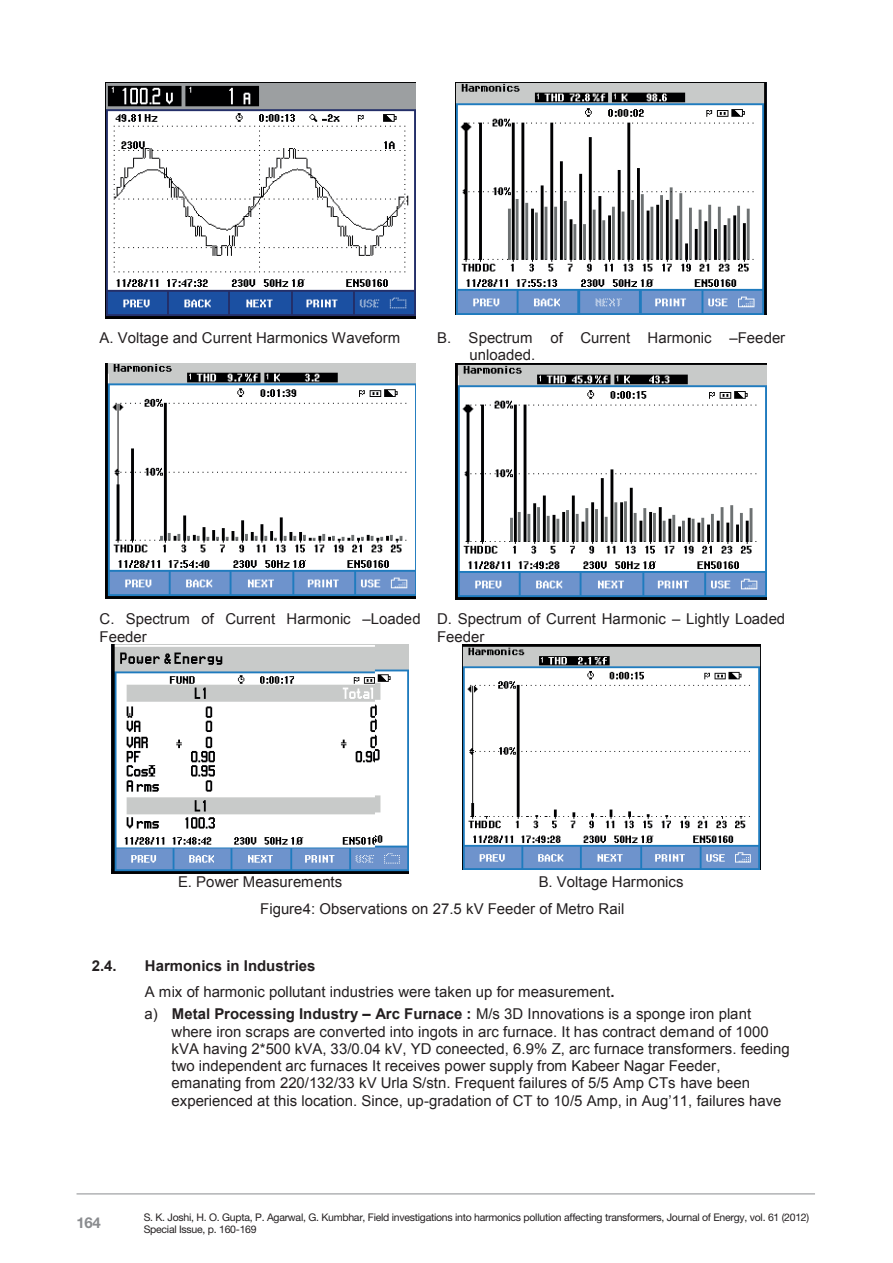
<style>
.page{position:relative;width:893px;height:1263px;background:#fff}
.page>*{position:absolute;margin:0;border:0;box-sizing:border-box;transform-origin:0 0}
.t1{font:15px/17.2px "Arial";color:#231f20}
.t2{font:700 15px "Arial";color:#231f20}
.t3{font:700 15px "MH Helvetica";color:#8a8c8f}
.t4{font:10.5px/12px "MH Helvetica";letter-spacing:-.025em;color:#231f20}
.s1{font-style:inherit}
.s2{font-weight:700}
</style>
<div class="page">
<hr style="left:77px;top:1193px;width:738px;height:1px;background:#8a8c8f">
<img style="left:463px;top:645px;width:297px;height:224px">
<img style="left:105px;top:364px;width:311px;height:234px">
<img style="left:112px;top:645px;width:297px;height:228px">
<img style="left:456px;top:364px;width:311px;height:236px">
<img style="left:456px;top:83px;width:311px;height:231px">
<img style="left:105px;top:83px;width:311px;height:236px">
<p class="t1" style="left:100px;top:329px;width:302px">A. Voltage and Current Harmonics Waveform</p>
<p class="t1" style="left:469px;top:329px;width:317px;text-indent:-32px">B. Spectrum of Current Harmonic <span class="s1">–</span>Feeder unloaded.</p>
<p class="t1" style="left:100px;top:611px;width:323px">C. Spectrum of Current Harmonic <span class="s1">–</span>Loaded<br>Feeder</p>
<p class="t1" style="left:437px;top:611px;width:350px">D. Spectrum of Current Harmonic <span class="s1">–</span> Lightly Loaded<br>Feeder</p>
<p class="t1" style="left:178px;top:874px;width:166px">E. Power Measurements</p>
<p class="t1" style="left:260px;top:869px;width:425px;line-height:26.1px;text-indent:278px">B. Voltage Harmonics<br>Figure4: Observations on 27.5 kV Feeder of Metro Rail</p>
<p class="t2" style="left:92px;top:956px;width:26px">2.4.</p>
<p class="t1" style="left:145px;top:953px;width:471px;line-height:26.2px"><span class="s2">Harmonics in Industries<br></span>A mix of harmonic pollutant industries were taken up for measurement<span class="s2">.</span></p>
<p class="t1" style="left:172px;top:1005px;width:620px;text-indent:-27px">a) <span class="s2">Metal Processing Industry</span> <span class="s2">–</span> <span class="s2">Arc Furnace :</span> M/s 3D Innovations is a sponge iron plant where iron scraps are converted into ingots in arc furnace. It has contract demand of 1000 kVA having 2*500 kVA, 33/0.04 kV, YD coneected, 6.9% Z, arc furnace transformers. feeding two independent arc furnaces It receives power supply from Kabeer Nagar Feeder, emanating from 220/132/33 kV Urla S/stn. Frequent failures of 5/5 Amp CTs have been experienced at this location. Since, up-<span class="s1">gradation of CT to 10/5 Amp, in Aug’11, failures have</span></p>
<p class="t3" style="left:77px;top:1213px;width:26px">164</p>
<p class="t4" style="left:144px;top:1211px;width:667px">S. K. Joshi, H. O. Gupta, P. Agarwal, G. Kumbhar, Field investigations into harmonics pollution affecting transformers, Journal of Energy, vol. 61 (2012)<br>Special Issue, p. 160-169</p>
</div>
